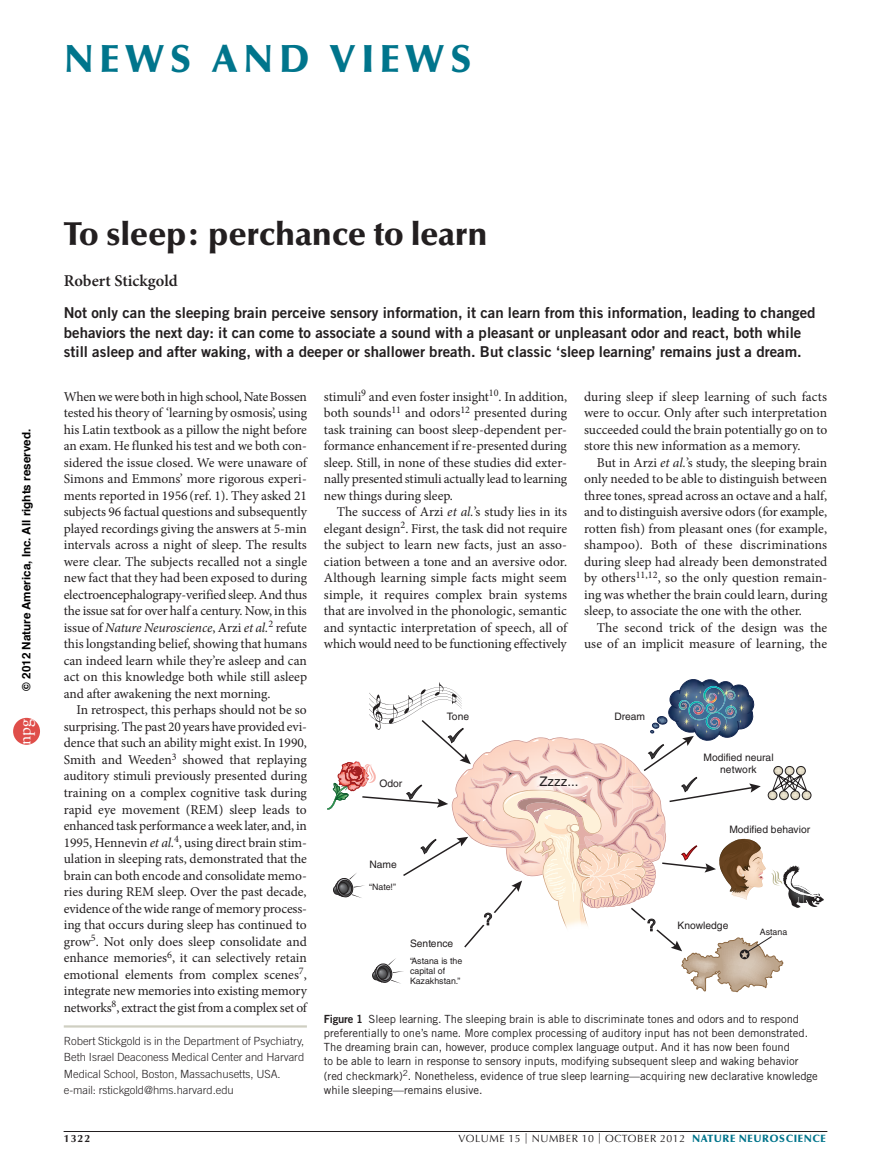
<style>
.page{position:relative;width:891px;height:1175px;background:#fff}
.page>*{position:absolute;margin:0;border:0;box-sizing:border-box;transform-origin:0 0}
.z-HEADER_lead{font:900 39px "Optima LT Std";letter-spacing:.145em;color:#00758c}
.HEAD_corresp_n_v{font:900 33px "Optima LT Std";letter-spacing:-.005em;color:#231f20}
.t1{font:17.4px "Adobe Garamond Pro";color:#fff}
.AUTHOR{font:600 16.5px "Minion Pro";color:#231f20}
.t2{font:16.2px "Helvetica LT Std";color:#3c3c3d}
.INTRO{font:15px/19.5px "Trade Gothic LT Std Bd 2";color:#231f20}
.TEXT_body{font:13.5px/16.5px "Minion Pro";letter-spacing:-.005em;color:#231f20;text-align:justify}
.TEXT_first{font:13.5px/16.5px "Minion Pro";color:#231f20;text-align:justify}
.t3{font:13.2px "Helvetica LT Std";color:#231f20}
.t4{font:700 11.7px "Helvetica";color:#000}
.CAPTION_rule{font:11.25px/14.2px "Trade Gothic LT Std";letter-spacing:-.005em;color:#231f20}
.ADDRESS_front{font:300 11.25px/16.5px "Trade Gothic LT Std";letter-spacing:-.005em;color:#231f20}
.t5{font:10.5px "Optima LT Std";letter-spacing:.05em;color:#231f20}
.t6{font:700 10.5px "Optima LT Std";color:#231f20}
.t7{font:10.35px/11.7px "Helvetica LT Std";color:#231f20;text-align:center}
.t8{font:8.85px/10.2px "Helvetica LT Std";color:#231f20}
.s1{font-style:italic}
.s2{font-family:"Trade Gothic LT Std Bd 2"}
.s3{font-weight:900;color:#00758c}
</style>
<div class="page">
<hr style="left:64px;top:1131px;width:763px;height:1px;background:#231f20">
<hr style="left:64px;top:1025px;width:243px;height:2px;background:#cfcfc2">
<svg style="left:327px;top:679px;width:497px;height:313px"></svg>
<div style="left:13px;top:718px;width:27px;height:26px;background:#df4e4a;border-radius:50%"></div>
<p class="z-HEADER_lead" style="left:64px;top:36px;width:409px">NEWS AND VIEWS</p>
<p class="t4" style="left:22px;top:690px;width:263px;rotate:-90deg">© 2012 Nature America, Inc. All rights reserved.</p>
<p class="t1" style="left:14px;top:744px;width:28px;rotate:-90deg">npg</p>
<p class="HEAD_corresp_n_v" style="left:64px;top:215px;width:426px">TO SLEEP: PERCHANCE TO LEARN</p>
<p class="AUTHOR" style="left:64px;top:271px;width:116px">Robert Stickgold</p>
<p class="INTRO" style="left:64px;top:303px;width:753px">Not only can the sleeping brain perceive sensory information, it can learn from this information, leading to changed behaviors the next day: it can come to associate a sound with a pleasant or unpleasant odor and react, both while still asleep and after waking, with a deeper or shallower breath. But classic ‘sleep learning’ remains just a dream.</p>
<p class="TEXT_first" style="left:64px;top:388px;width:245px">When we were both in high school, Nate Bossen tested his theory of ‘learning by osmosis’, using his Latin textbook as a pillow the night before an exam. He flunked his test and we both con&shy;sidered the issue closed. We were unaware of Simons and Emmons’ more rigorous experi&shy;ments reported in 1956 (ref. 1). They asked 21 subjects 96 factual questions and subsequently played recordings giving the answers at 5-min intervals across a night of sleep. The results were clear. The subjects recalled not a single new fact that they had been exposed to during electroencephalograpy-verified sleep. And thus the issue sat for over half a century. Now, in this issue of <span class="s1">Nature Neuroscience</span>, Arzi <span class="s1">et al.</span><sup>2</sup> refute this longstanding belief, showing that humans can indeed learn while they’re asleep and can act on this knowledge both while still asleep and after awakening the next morning.</p>
<p class="TEXT_body" style="left:64px;top:702px;width:245px;text-indent:13px">In retrospect, this perhaps should not be so surprising. The past 20 years have provided evi&shy;dence that such an ability might exist. In 1990, Smith and Weeden<sup>3</sup> showed that replaying auditory stimuli previously presented during training on a complex cognitive task during rapid eye movement (REM) sleep leads to enhanced task performance a week later, and, in 1995, Hennevin <span class="s1">et al.</span><sup>4</sup>, using direct brain stim&shy;ulation in sleeping rats, demonstrated that the brain can both encode and consolidate memo&shy;ries during REM sleep. Over the past decade, evidence of the wide range of memory process&shy;ing that occurs during sleep has continued to grow<sup>5</sup>. Not only does sleep consolidate and enhance memories<sup>6</sup>, it can selectively retain emotional elements from complex scenes<sup>7</sup>, integrate new memories into existing memory networks<sup>8</sup>, extract the gist from a complex set of</p>
<p class="TEXT_body" style="left:324px;top:388px;width:245px">stimuli<sup>9</sup> and even foster insight<sup>10</sup>. In addition, both sounds<sup>11</sup> and odors<sup>12</sup> presented during task training can boost sleep-dependent per&shy;formance enhancement if re-presented during sleep. Still, in none of these studies did exter&shy;nally presented stimuli actually lead to learning new things during sleep.</p>
<p class="TEXT_body" style="left:324px;top:504px;width:245px;text-indent:13px">The success of Arzi <span class="s1">et al.</span>’s study lies in its elegant design<sup>2</sup>. First, the task did not require the subject to learn new facts, just an asso&shy;ciation between a tone and an aversive odor.<br>Although learning simple facts might seem simple, it requires complex brain systems that are involved in the phonologic, semantic and syntactic interpretation of speech, all of which would need to be functioning effectively</p>
<p class="TEXT_body" style="left:584px;top:388px;width:245px">during sleep if sleep learning of such facts were to occur. Only after such interpretation succeeded could the brain potentially go on to store this new information as a memory.</p>
<p class="TEXT_body" style="left:584px;top:454px;width:245px;text-indent:13px">But in Arzi <span class="s1">et al.</span>’s study, the sleeping brain only needed to be able to distinguish between three tones, spread across an octave and a half, and to distinguish aversive odors (for example, rotten fish) from pleasant ones (for example, shampoo). Both of these discriminations during sleep had already been demonstrated by others<sup>11,12</sup>, so the only question remain&shy;ing was whether the brain could learn, during sleep, to associate the one with the other.</p>
<p class="TEXT_body" style="left:584px;top:619px;width:245px;text-align:right">The second trick of the design was the use of an implicit measure of learning, the</p>
<p class="t7" style="left:447px;top:710px;width:24px">Tone</p>
<p class="t7" style="left:615px;top:710px;width:32px">Dream</p>
<p class="t7" style="left:703px;top:752px;width:72px">Modified neural network</p>
<p class="t3" style="left:540px;top:773px;width:40px">Zzzz...</p>
<p class="t7" style="left:379px;top:777px;width:24px">Odor</p>
<p class="t7" style="left:729px;top:823px;width:82px">Modified behavior</p>
<p class="t7" style="left:369px;top:858px;width:29px">Name</p>
<p class="t8" style="left:369px;top:881px;width:28px">“Nate!”</p>
<p class="t2" style="left:484px;top:909px;width:10px">?</p>
<p class="t2" style="left:647px;top:915px;width:10px">?</p>
<p class="t7" style="left:678px;top:919px;width:52px">Knowledge</p>
<p class="t8" style="left:760px;top:926px;width:29px">Astana</p>
<p class="t7" style="left:410px;top:937px;width:45px">Sentence</p>
<p class="t8" style="left:410px;top:955px;width:54px">“Astana is the capital of<br>Kazakhstan.”</p>
<p class="CAPTION_rule" style="left:324px;top:1011px;width:495px"><span class="s2">Figure 1</span> Sleep learning. The sleeping brain is able to discriminate tones and odors and to respond preferentially to one’s name. More complex processing of auditory input has not been demonstrated.<br>The dreaming brain can, however, produce complex language output. And it has now been found<br>to be able to learn in response to sensory inputs, modifying subsequent sleep and waking behavior (red checkmark)<sup>2</sup>. Nonetheless, evidence of true sleep learning—acquiring new declarative knowledge while sleeping—remains elusive.</p>
<p class="ADDRESS_front" style="left:64px;top:1032px;width:242px">Robert Stickgold is in the Department of Psychiatry, Beth Israel Deaconess Medical Center and Harvard Medical School, Boston, Massachusetts, USA. e-mail: rstickgold@hms.harvard.edu</p>
<p class="t6" style="left:64px;top:1132px;width:28px">1322</p>
<p class="t5" style="left:459px;top:1132px;width:369px">VOLUME 15 | NUMBER 10 | OCTOBER 2012 <span class="s3">NATURE NEUROSCIENCE</span></p>
</div>
